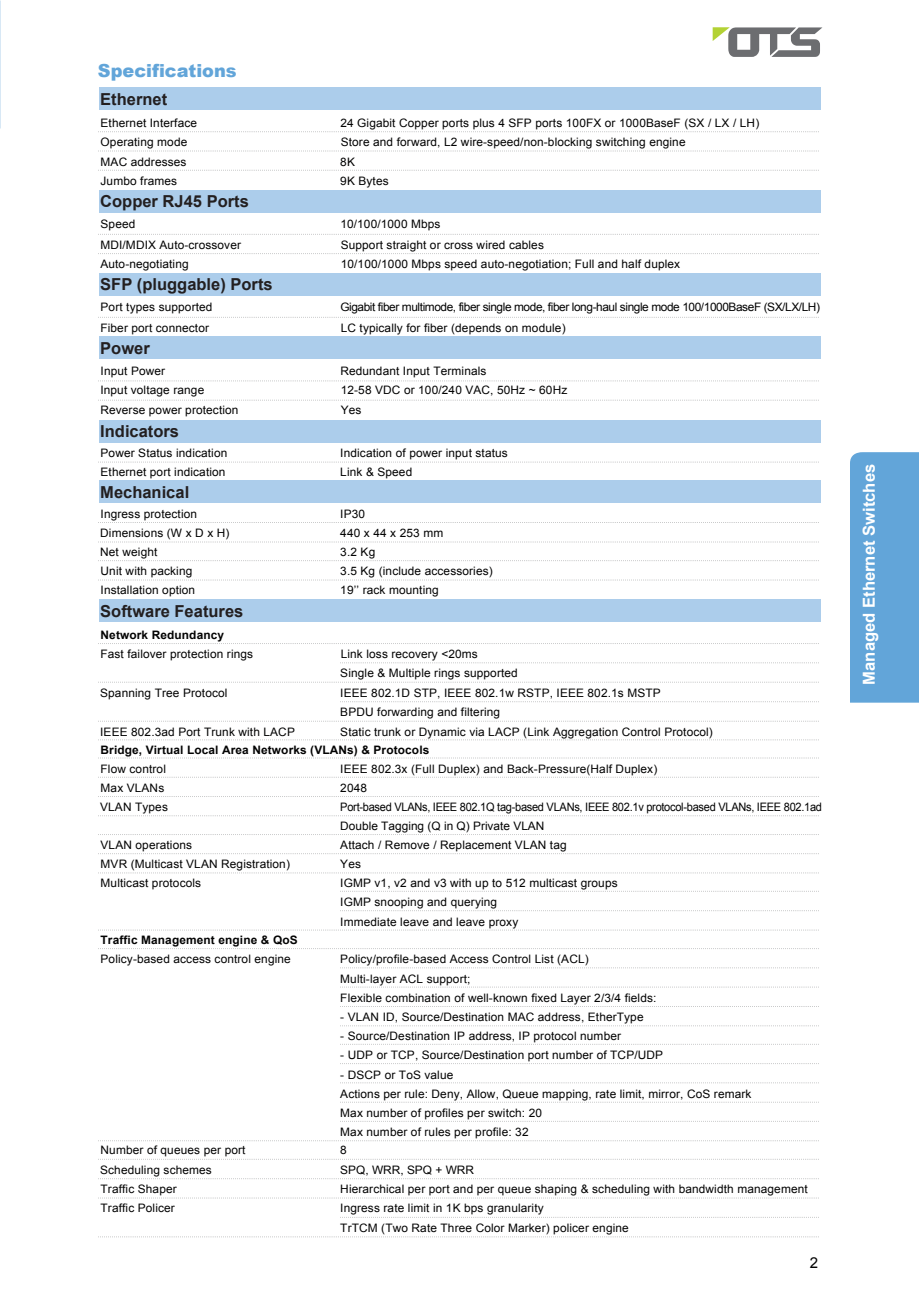
<style>
.page{position:relative;width:919px;height:1289px;background:#fff}
.page>*{position:absolute;margin:0;border:0;box-sizing:border-box;transform-origin:0 0}
.t1{font:900 18px "Arial";color:#62a5d9}
.t2{font:700 16.5px "Arial";color:#231f20}
.t3{font:700 16.5px "Arial";color:#fff}
.t4{font:15px "Arial";color:#030303}
.t5{font:11.7px/19.5px "Arial";letter-spacing:.01em;color:#030303}
.t6{font:11.7px/19.5px "Arial";letter-spacing:-.025em;color:#030303;scale:.95 1}
.t7{font:700 11.7px "Arial";letter-spacing:.01em;color:#030303}
.t8{font:11.7px "Arial";letter-spacing:-.035em;color:#030303}
</style>
<div class="page">
<div style="left:99px;top:87px;width:721px;height:23px;background:#accdeb"></div>
<svg style="left:100px;top:131px;width:719px;height:1px"></svg>
<svg style="left:100px;top:151px;width:719px;height:1px"></svg>
<svg style="left:100px;top:170px;width:719px;height:1px"></svg>
<svg style="left:100px;top:234px;width:719px;height:1px"></svg>
<svg style="left:100px;top:253px;width:719px;height:1px"></svg>
<div style="left:99px;top:336px;width:721px;height:23px;background:#accdeb"></div>
<div style="left:99px;top:420px;width:721px;height:22px;background:#accdeb"></div>
<div style="left:99px;top:480px;width:721px;height:23px;background:#accdeb"></div>
<svg style="left:100px;top:380px;width:719px;height:1px"></svg>
<svg style="left:100px;top:400px;width:719px;height:1px"></svg>
<div style="left:99px;top:190px;width:721px;height:22px;background:#accdeb"></div>
<svg style="left:100px;top:317px;width:719px;height:1px"></svg>
<div style="left:99px;top:273px;width:721px;height:22px;background:#accdeb"></div>
<svg style="left:100px;top:541px;width:719px;height:1px"></svg>
<svg style="left:100px;top:560px;width:719px;height:1px"></svg>
<svg style="left:100px;top:579px;width:719px;height:1px"></svg>
<svg style="left:100px;top:462px;width:719px;height:1px"></svg>
<svg style="left:100px;top:522px;width:719px;height:1px"></svg>
<div style="left:99px;top:599px;width:721px;height:22px;background:#accdeb"></div>
<svg style="left:100px;top:643px;width:719px;height:1px"></svg>
<svg style="left:340px;top:662px;width:479px;height:1px"></svg>
<svg style="left:100px;top:682px;width:719px;height:1px"></svg>
<svg style="left:340px;top:701px;width:479px;height:1px"></svg>
<svg style="left:100px;top:721px;width:719px;height:1px"></svg>
<svg style="left:100px;top:739px;width:719px;height:1px"></svg>
<svg style="left:98px;top:757px;width:721px;height:1px"></svg>
<svg style="left:100px;top:777px;width:719px;height:1px"></svg>
<svg style="left:100px;top:796px;width:719px;height:1px"></svg>
<svg style="left:100px;top:853px;width:719px;height:1px"></svg>
<svg style="left:100px;top:872px;width:719px;height:1px"></svg>
<svg style="left:100px;top:834px;width:719px;height:1px"></svg>
<svg style="left:100px;top:815px;width:719px;height:1px"></svg>
<svg style="left:100px;top:929px;width:719px;height:1px"></svg>
<svg style="left:98px;top:948px;width:721px;height:1px"></svg>
<svg style="left:340px;top:967px;width:479px;height:1px"></svg>
<svg style="left:340px;top:986px;width:479px;height:1px"></svg>
<svg style="left:340px;top:1006px;width:479px;height:1px"></svg>
<svg style="left:340px;top:1025px;width:479px;height:1px"></svg>
<svg style="left:340px;top:1044px;width:479px;height:1px"></svg>
<svg style="left:340px;top:1063px;width:479px;height:1px"></svg>
<svg style="left:340px;top:1082px;width:479px;height:1px"></svg>
<svg style="left:340px;top:1101px;width:479px;height:1px"></svg>
<svg style="left:340px;top:1121px;width:479px;height:1px"></svg>
<svg style="left:100px;top:1140px;width:719px;height:1px"></svg>
<svg style="left:100px;top:1178px;width:719px;height:1px"></svg>
<svg style="left:100px;top:1197px;width:719px;height:1px"></svg>
<svg style="left:100px;top:1236px;width:719px;height:1px"></svg>
<svg style="left:340px;top:891px;width:479px;height:1px"></svg>
<svg style="left:340px;top:910px;width:479px;height:1px"></svg>
<svg style="left:712px;top:27px;width:110px;height:30px"></svg>
<div style="left:850px;top:452px;width:68px;height:250px;background:#62a5d9"></div>
<h1 class="t1" style="left:98px;top:57px;width:140px">Specifications</h1>
<h2 class="t2" style="left:100px;top:87px;width:68px">Ethernet</h2>
<p class="t5" style="left:101px;top:114px;width:98px;line-height:18.9px">Ethernet Interface<br>Operating mode</p>
<p class="t5" style="left:101px;top:152px;width:87px">MAC addresses</p>
<p class="t5" style="left:340px;top:113px;width:420px">24 Gigabit Copper ports plus 4 SFP ports 100FX or 1000BaseF (SX / LX / LH)</p>
<p class="t5" style="left:340px;top:152px;width:16px">8K</p>
<p class="t5" style="left:341px;top:132px;width:346px">Store and forward, L2 wire-speed/non-blocking switching engine</p>
<p class="t5" style="left:101px;top:171px;width:78px">Jumbo frames</p>
<p class="t5" style="left:340px;top:171px;width:50px">9K Bytes</p>
<h2 class="t2" style="left:100px;top:190px;width:150px">Copper RJ45 Ports</h2>
<p class="t5" style="left:100px;top:213px;width:142px;line-height:20.9px">Speed<br>MDI/MDIX Auto-crossover</p>
<p class="t5" style="left:340px;top:214px;width:102px">10/100/1000 Mbps</p>
<p class="t5" style="left:341px;top:235px;width:205px">Support straight or cross wired cables</p>
<p class="t5" style="left:100px;top:254px;width:90px">Auto-negotiating</p>
<p class="t5" style="left:341px;top:254px;width:341px">10/100/1000 Mbps speed auto-negotiation; Full and half duplex</p>
<h2 class="t2" style="left:100px;top:273px;width:174px">SFP (pluggable) Ports</h2>
<p class="t5" style="left:100px;top:296px;width:114px;line-height:20.9px">Port types supported<br>Fiber port connector</p>
<h2 class="t2" style="left:100px;top:336px;width:51px">Power</h2>
<p class="t5" style="left:100px;top:360px;width:105px">Input Power<br>Input voltage range</p>
<p class="t8" style="left:340px;top:299px;width:481px">Gigabit fiber multimode, fiber single mode, fiber long-haul single mode 100/1000BaseF (SX/LX/LH)</p>
<p class="t5" style="left:341px;top:318px;width:226px">LC typically for fiber (depends on module)</p>
<p class="t5" style="left:340px;top:360px;width:148px">Redundant Input Terminals</p>
<p class="t5" style="left:341px;top:380px;width:228px">12-58 VDC or 100/240 VAC, 50Hz ~ 60Hz</p>
<p class="t5" style="left:100px;top:400px;width:140px">Reverse power protection</p>
<p class="t5" style="left:341px;top:400px;width:22px">Yes</p>
<h2 class="t2" style="left:100px;top:420px;width:80px">Indicators</h2>
<p class="t5" style="left:101px;top:443px;width:128px">Power Status indication</p>
<p class="t5" style="left:101px;top:462px;width:126px">Ethernet port indication</p>
<h2 class="t2" style="left:100px;top:480px;width:90px">Mechanical</h2>
<p class="t5" style="left:340px;top:443px;width:169px">Indication of power input status</p>
<p class="t5" style="left:340px;top:462px;width:73px">Link &amp; Speed</p>
<p class="t5" style="left:101px;top:503px;width:98px">Ingress protection</p>
<p class="t5" style="left:340px;top:503px;width:26px">IP30</p>
<p class="t5" style="left:100px;top:523px;width:131px">Dimensions (W x D x H)</p>
<p class="t5" style="left:340px;top:523px;width:104px">440 x 44 x 253 mm</p>
<p class="t5" style="left:100px;top:542px;width:59px">Net weight</p>
<p class="t5" style="left:340px;top:542px;width:36px">3.2 Kg</p>
<p class="t5" style="left:101px;top:561px;width:93px">Unit with packing</p>
<p class="t5" style="left:340px;top:561px;width:154px">3.5 Kg (include accessories)</p>
<p class="t5" style="left:101px;top:580px;width:96px">Installation option</p>
<p class="t5" style="left:340px;top:580px;width:100px">19’’ rack mounting</p>
<h2 class="t2" style="left:100px;top:599px;width:145px">Software Features</h2>
<p class="t7" style="left:101px;top:626px;width:125px">Network Redundancy</p>
<p class="t5" style="left:100px;top:644px;width:154px">Fast failover protection rings</p>
<p class="t5" style="left:341px;top:644px;width:139px">Link loss recovery &lt;20ms</p>
<p class="t5" style="left:340px;top:663px;width:179px">Single &amp; Multiple rings supported</p>
<p class="t5" style="left:100px;top:682px;width:129px">Spanning Tree Protocol</p>
<p class="t5" style="left:340px;top:682px;width:322px">IEEE 802.1D STP, IEEE 802.1w RSTP, IEEE 802.1s MSTP<br>BPDU forwarding and filtering</p>
<p class="t5" style="left:100px;top:721px;width:196px">IEEE 802.3ad Port Trunk with LACP</p>
<p class="t5" style="left:340px;top:721px;width:374px">Static trunk or Dynamic via LACP (Link Aggregation Control Protocol)</p>
<p class="t7" style="left:101px;top:741px;width:330px">Bridge, Virtual Local Area Networks (VLANs) &amp; Protocols</p>
<p class="t5" style="left:101px;top:758px;width:67px">Flow control</p>
<p class="t5" style="left:340px;top:758px;width:318px">IEEE 802.3x (Full Duplex) and Back-Pressure(Half Duplex)</p>
<p class="t5" style="left:101px;top:777px;width:65px">Max VLANs</p>
<p class="t5" style="left:340px;top:777px;width:28px">2048</p>
<p class="t5" style="left:100px;top:797px;width:69px">VLAN Types</p>
<p class="t6" style="left:340px;top:797px;width:508px">Port-based VLANs, IEEE 802.1Q tag-based VLANs, IEEE 802.1v protocol-based VLANs, IEEE 802.1ad<br>Double Tagging (Q in Q) Private VLAN</p>
<p class="t5" style="left:101px;top:854px;width:191px">MVR (Multicast VLAN Registration)</p>
<p class="t5" style="left:340px;top:854px;width:22px">Yes</p>
<p class="t5" style="left:101px;top:835px;width:93px">VLAN operations</p>
<p class="t5" style="left:340px;top:835px;width:228px">Attach / Remove / Replacement VLAN tag</p>
<p class="t5" style="left:101px;top:872px;width:102px">Multicast protocols</p>
<p class="t5" style="left:340px;top:872px;width:279px">IGMP v1, v2 and v3 with up to 512 multicast groups<br>IGMP snooping and querying<br>Immediate leave and leave proxy</p>
<p class="t7" style="left:101px;top:931px;width:198px">Traffic Management engine &amp; QoS</p>
<p class="t5" style="left:101px;top:949px;width:192px">Policy-based access control engine</p>
<p class="t5" style="left:340px;top:949px;width:318px">Policy/profile-based Access Control List (ACL)<br>Multi-layer ACL support;<br>Flexible combination of well-known fixed Layer 2/3/4 fields:</p>
<p class="t5" style="left:340px;top:1007px;width:305px">- VLAN ID, Source/Destination MAC address, EtherType</p>
<p class="t5" style="left:340px;top:1026px;width:282px">- Source/Destination IP address, IP protocol number</p>
<p class="t5" style="left:340px;top:1045px;width:324px">- UDP or TCP, Source/Destination port number of TCP/UDP</p>
<p class="t5" style="left:340px;top:1064px;width:412px">- DSCP or ToS value<br>Actions per rule: Deny, Allow, Queue mapping, rate limit, mirror, CoS remark Max number of profiles per switch: 20<br>Max number of rules per profile: 32</p>
<p class="t5" style="left:101px;top:1140px;width:146px">Number of queues per port</p>
<p class="t5" style="left:340px;top:1140px;width:8px">8</p>
<p class="t5" style="left:101px;top:1178px;width:78px">Traffic Shaper</p>
<p class="t5" style="left:340px;top:1178px;width:469px">Hierarchical per port and per queue shaping &amp; scheduling with bandwidth management</p>
<p class="t5" style="left:100px;top:1159px;width:113px">Scheduling schemes</p>
<p class="t5" style="left:340px;top:1159px;width:135px">SPQ, WRR, SPQ + WRR</p>
<p class="t5" style="left:101px;top:1198px;width:76px">Traffic Policer</p>
<p class="t5" style="left:340px;top:1197px;width:290px">Ingress rate limit in 1K bps granularity<br>TrTCM (Two Rate Three Color Marker) policer engine</p>
<p class="t4" style="left:809px;top:1251px;width:10px">2</p>
<h2 class="t3" style="left:857px;top:684px;width:222px;rotate:-90deg">Managed Ethernet Switches</h2>
</div>
